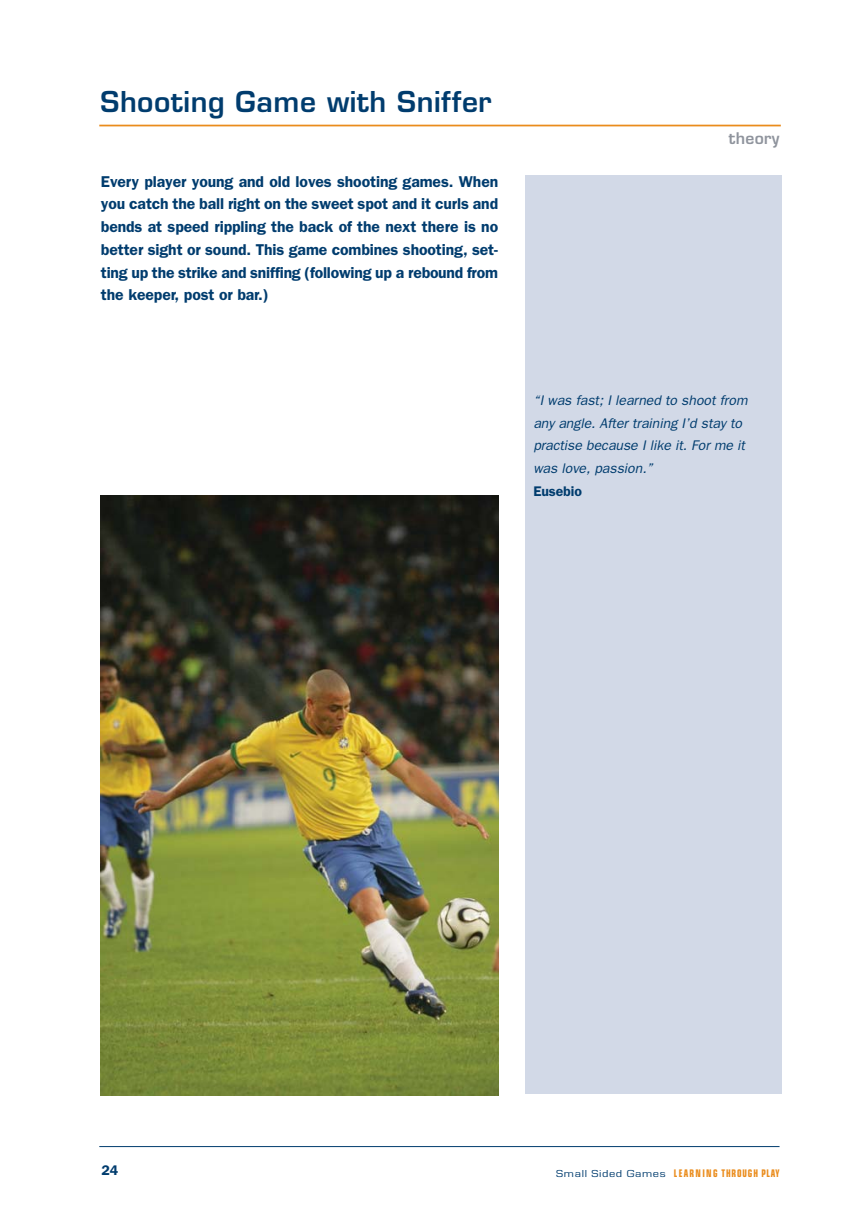
<style>
.page{position:relative;width:859px;height:1226px;background:#fff}
.page>*{position:absolute;margin:0;border:0;box-sizing:border-box;transform-origin:0 0}
.t1{font:600 28px "Eurostile";letter-spacing:.02em;color:#003c6e}
.t2{font:600 15.75px/22.8px "Franklin Gothic";letter-spacing:-.015em;color:#003c6e;text-align:justify}
.t3{font:600 15.75px "Eurostile";letter-spacing:.02em;color:#8f949d}
.t4{font:italic 14px/22.8px "Franklin Gothic";letter-spacing:-.005em;color:#003c6e}
.t5{font:600 14px "Franklin Gothic";letter-spacing:-.005em;color:#003c6e}
.t6{font:700 condensed 10.5px "Eurostile";letter-spacing:.1em;color:#ea8c1c;scale:.83 1}
.s1{font-weight:400;font-stretch:normal;color:#003c6e}
</style>
<div class="page">
<hr style="left:99px;top:1146px;width:680px;height:1px;background:#003c6e">
<hr style="left:99px;top:125px;width:681px;height:1px;background:#ea8c1c">
<div style="left:525px;top:175px;width:255px;height:918px;background:#d2d9e7"></div>
<img style="left:101px;top:495px;width:397px;height:599px">
<h1 class="t1" style="left:101px;top:91px;width:392px">Shooting Game with Sniffer</h1>
<p class="t2" style="left:101px;top:171px;width:398px">Every player young and old loves shooting games. When you catch the ball right on the sweet spot and it curls and bends at speed rippling the back of the next there is no better sight or sound. This game combines shooting, set&shy;ting up the strike and sniffing (following up a rebound from the keeper, post or bar.)</p>
<p class="t3" style="left:728px;top:132px;width:52px">theory</p>
<p class="t4" style="left:533px;top:390px;width:218px">“I was fast; I learned to shoot from any angle. After training I’d stay to practise because I like it. For me it was love, passion.”</p>
<p class="t5" style="left:533px;top:486px;width:50px">Eusebio</p>
<p class="t5" style="left:101px;top:1165px;width:18px">24</p>
<p class="t6" style="left:556px;top:1168px;width:270px"><span class="s1">Small Sided Games</span> LEARNING THROUGH PLAY</p>
</div>
